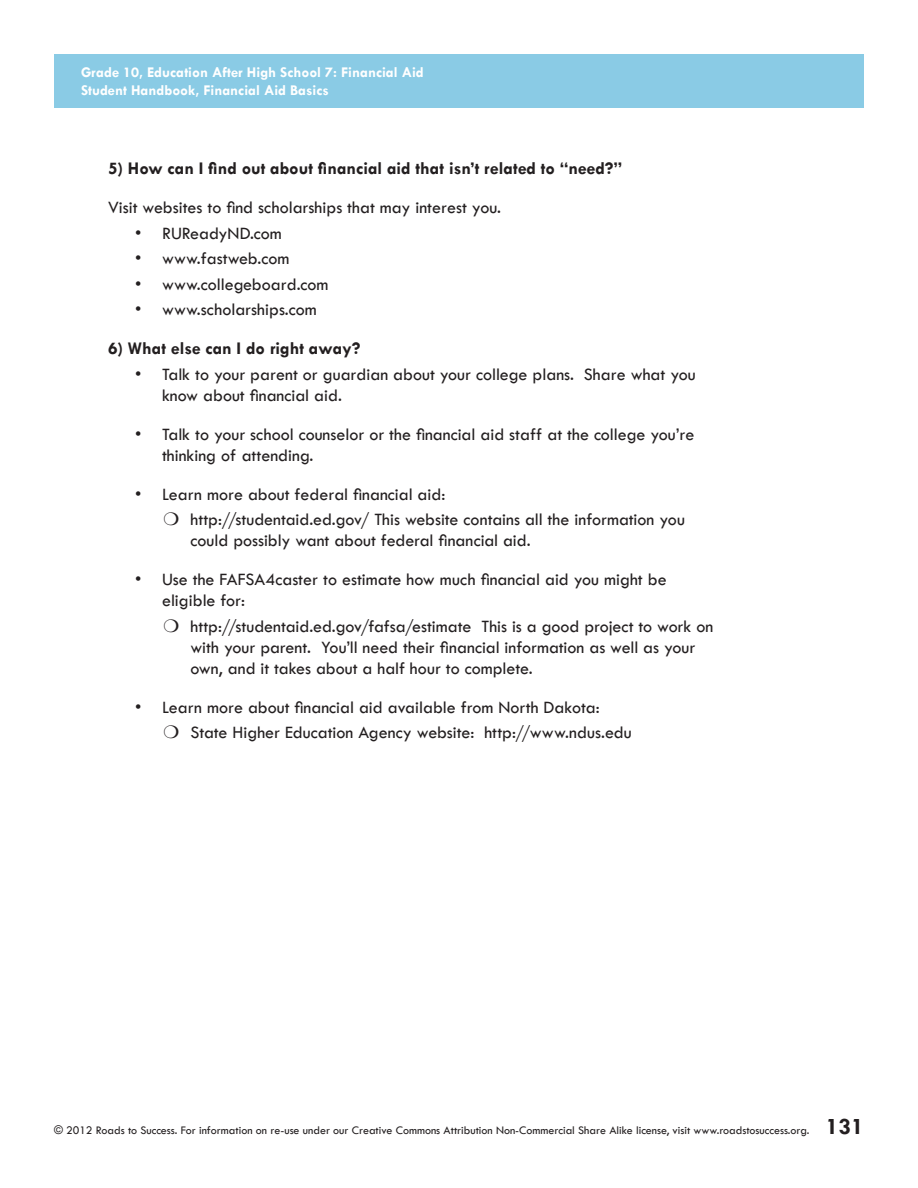
<style>
.page{position:relative;width:918px;height:1188px;background:#fff}
.page>*{position:absolute;margin:0;border:0;box-sizing:border-box;transform-origin:0 0}
.Lesson_Front_Page_Te{font:700 24px "Tw Cen";color:#231f20}
.SHFR_Text{font:18px/21px "Tw Cen";color:#231f20}
.SHFR_Text-2{font:700 18px "Tw Cen";color:#231f20}
.t1{font:700 15px "Tw Cen";color:#fff}
.t2{font:12px "Tw Cen";color:#231f20}
</style>
<div class="page">
<div style="left:54px;top:54px;width:810px;height:54px;background:#8acbe5"></div>
<p class="t1" style="left:81px;top:63px;width:344px">Grade 10, Education After High School 7: Financial Aid</p>
<p class="t1" style="left:81px;top:81px;width:249px">Student Handbook, Financial Aid Basics</p>
<p class="SHFR_Text-2" style="left:108px;top:158px;width:516px">5) How can I find out about financial aid that isn’t related to “need?”</p>
<p class="SHFR_Text" style="left:108px;top:197px;width:395px">Visit websites to find scholarships that may interest you.</p>
<p class="SHFR_Text" style="left:135px;top:223px;width:148px">• RUReadyND.com</p>
<p class="SHFR_Text" style="left:135px;top:248px;width:156px">• www.fastweb.com</p>
<p class="SHFR_Text" style="left:135px;top:274px;width:195px">• www.collegeboard.com</p>
<p class="SHFR_Text" style="left:135px;top:299px;width:183px">• www.scholarships.com</p>
<p class="SHFR_Text-2" style="left:108px;top:338px;width:254px">6) What else can I do right away?</p>
<p class="SHFR_Text" style="left:162px;top:364px;width:535px;text-indent:-27px">• Talk to your parent or guardian about your college plans. Share what you know about financial aid.</p>
<p class="SHFR_Text" style="left:162px;top:424px;width:534px;text-indent:-27px">• Talk to your school counselor or the financial aid staff at the college you’re thinking of attending.</p>
<p class="SHFR_Text" style="left:135px;top:484px;width:312px">• Learn more about federal financial aid:</p>
<p class="SHFR_Text" style="left:190px;top:509px;width:496px;text-indent:-27px">❍ http://studentaid.ed.gov/ This website contains all the information you could possibly want about federal financial aid.</p>
<p class="SHFR_Text" style="left:162px;top:569px;width:506px;text-indent:-27px">• Use the FAFSA4caster to estimate how much financial aid you might be eligible for:</p>
<p class="SHFR_Text" style="left:190px;top:616px;width:525px;text-indent:-27px">❍ http://studentaid.ed.gov/fafsa/estimate This is a good project to work on with your parent. You’ll need their financial information as well as your own, and it takes about a half hour to complete.</p>
<p class="SHFR_Text" style="left:135px;top:697px;width:466px">• Learn more about financial aid available from North Dakota:</p>
<p class="SHFR_Text" style="left:164px;top:722px;width:470px">❍ State Higher Education Agency website: http://www.ndus.edu</p>
<p class="t2" style="left:54px;top:1123px;width:757px">© 2012 Roads to Success. For information on re-use under our Creative Commons Attribution Non-Commercial Share Alike license, visit www.roadstosuccess.org.</p>
<p class="Lesson_Front_Page_Te" style="left:826px;top:1112px;width:40px">131</p>
</div>
